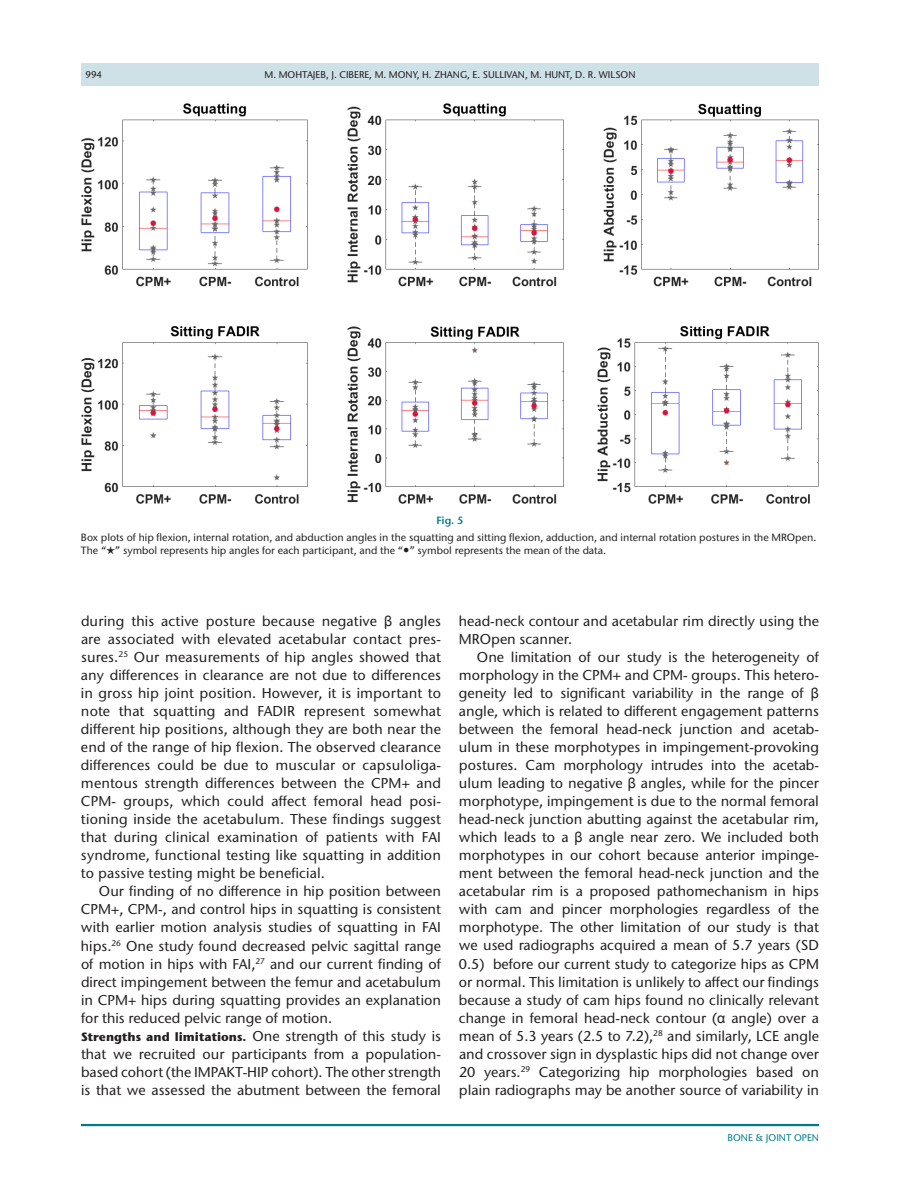
<style>
.page{position:relative;width:918px;height:1188px;background:#fff}
.page>*{position:absolute;margin:0;border:0;box-sizing:border-box;transform-origin:0 0}
.t1{font:500 14.25px/18px "Stone Sans ITC Pro";color:#231f20;text-align:justify}
.t2{font:700 12px "Stone Sans ITC Pro";color:#231f20}
.t3{font:500 10.5px/13.5px "Stone Sans ITC Pro";color:#231f20}
.t4{font:600 10.5px "Stone Sans ITC Pro";color:#007c89}
.t5{font:500 9.75px "Stone Sans ITC Pro";color:#231f20}
.t6{font:500 9.75px "Stone Sans ITC Pro";color:#007c89}
.s1{font-family:"Arial Unicode MS";font-weight:400}
.s2{font-weight:500;font-size:14.25px}
</style>
<div class="page">
<hr style="left:81px;top:1124px;width:738px;height:2px;background:#007c89">
<div style="left:81px;top:63px;width:738px;height:23px;background:#cee1e6"></div>
<img style="left:81px;top:104px;width:738px;height:399px">
<p class="t5" style="left:85px;top:68px;width:18px">994</p>
<p class="t5" style="left:264px;top:68px;width:373px">M. MOHTAJEB, J. CIBERE, M. MONY, H. ZHANG, E. SULLIVAN, M. HUNT, D. R. WILSON</p>
<p class="t4" style="left:436px;top:514px;width:29px">Fig. 5</p>
<p class="t3" style="left:81px;top:530px;width:737px">Box plots of hip flexion, internal rotation, and abduction angles in the squatting and sitting flexion, adduction, and internal rotation postures in the MROpen.<br>The “<span class="s1">★</span>” symbol represents hip angles for each participant, and the “<span class="s1">●</span>” symbol represents the mean of the data.</p>
<p class="t1" style="left:81px;top:612px;width:362px">during this active posture because negative <span class="s1">β</span> angles are associated with elevated acetabular contact pres&shy;sures.<sup>25</sup> Our measurements of hip angles showed that any differences in clearance are not due to differences in gross hip joint position. However, it is important to note that squatting and FADIR represent somewhat different hip positions, although they are both near the end of the range of hip flexion. The observed clearance differences could be due to muscular or capsuloliga&shy;mentous strength differences between the CPM+ and CPM- groups, which could affect femoral head posi&shy;tioning inside the acetabulum. These findings suggest that during clinical examination of patients with FAI syndrome, functional testing like squatting in addition to passive testing might be beneficial.</p>
<p class="t1" style="left:81px;top:882px;width:362px;text-indent:18px">Our finding of no difference in hip position between CPM+, CPM-, and control hips in squatting is consistent with earlier motion analysis studies of squatting in FAI hips.<sup>26</sup> One study found decreased pelvic sagittal range of motion in hips with FAI,<sup>27</sup> and our current finding of direct impingement between the femur and acetabulum in CPM+ hips during squatting provides an explanation for this reduced pelvic range of motion.</p>
<p class="t2" style="left:81px;top:1029px;width:361px">Strengths and limitations. <span class="s2">One strength of this study is</span></p>
<p class="t1" style="left:81px;top:1045px;width:362px">that we recruited our participants from a population&shy;based cohort (the IMPAKT-HIP cohort). The other strength is that we assessed the abutment between the femoral</p>
<p class="t1" style="left:459px;top:612px;width:361px">head-neck contour and acetabular rim directly using the<br>MROpen scanner.</p>
<p class="t1" style="left:459px;top:648px;width:362px;text-indent:18px">One limitation of our study is the heterogeneity of morphology in the CPM+ and CPM- groups. This hetero&shy;geneity led to significant variability in the range of <span class="s1">β </span>angle, which is related to different engagement patterns between the femoral head-neck junction and acetab&shy;ulum in these morphotypes in impingement-provoking postures. Cam morphology intrudes into the acetab&shy;ulum leading to negative <span class="s1">β</span> angles, while for the pincer morphotype, impingement is due to the normal femoral head-neck junction abutting against the acetabular rim, which leads to a <span class="s1">β</span> angle near zero. We included both morphotypes in our cohort because anterior impinge&shy;ment between the femoral head-neck junction and the acetabular rim is a proposed pathomechanism in hips with cam and pincer morphologies regardless of the morphotype. The other limitation of our study is that we used radiographs acquired a mean of 5.7 years (SD 0.5) before our current study to categorize hips as CPM or normal. This limitation is unlikely to affect our findings because a study of cam hips found no clinically relevant change in femoral head-neck contour (<span class="s1">α</span> angle) over a mean of 5.3 years (2.5 to 7.2),<sup>28</sup> and similarly, LCE angle and crossover sign in dysplastic hips did not change over 20 years.<sup>29</sup> Categorizing hip morphologies based on plain radiographs may be another source of variability in</p>
<p class="t6" style="left:728px;top:1132px;width:93px">BONE &amp; JOINT OPEN</p>
</div>
